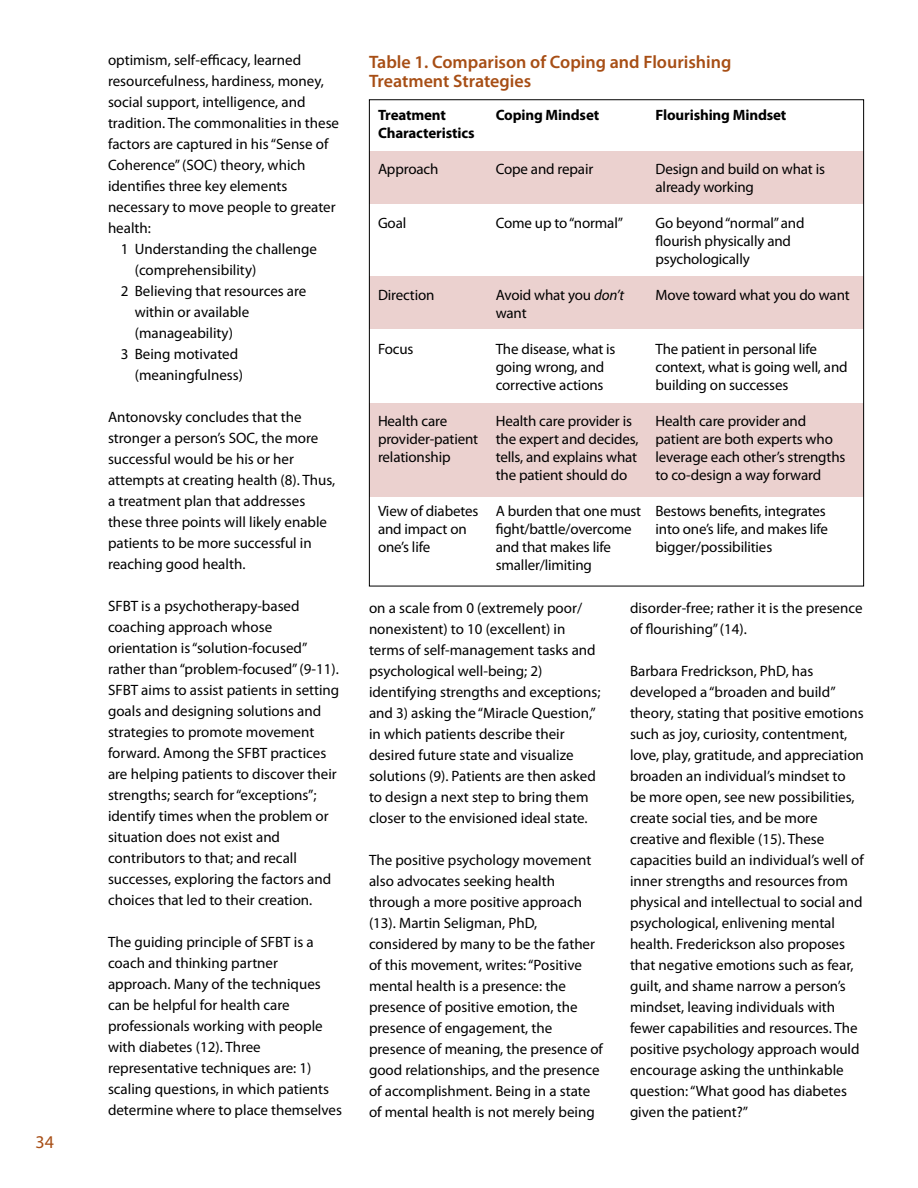
<style>
.page{position:relative;width:918px;height:1188px;background:#fff}
.page>*{position:absolute;margin:0;border:0;box-sizing:border-box;transform-origin:0 0}
.t1{font:600 18px/19.5px "Myriad Pro";color:#a74e15}
.t2{font:18px "Myriad Pro";color:#a74e15}
.t3{font:15px/21px "Myriad Pro";color:#000}
.t4{font:700 15px/18px "Myriad Pro";letter-spacing:-.01em;color:#000}
.s1{font-style:italic}
</style>
<div class="page">
<div style="left:369px;top:152px;width:495px;height:52px;background:#ebd1cf"></div>
<div style="left:369px;top:277px;width:495px;height:52px;background:#ebd1cf"></div>
<div style="left:369px;top:403px;width:495px;height:94px;background:#ebd1cf"></div>
<p class="t2" style="left:36px;top:1130px;width:20px">34</p>
<p class="t3" style="left:108px;top:49px;width:233px">optimism, self-efficacy, learned resourcefulness, hardiness, money, social support, intelligence, and tradition. The commonalities in these factors are captured in his “Sense of<br>Coherence” (SOC) theory, which identifies three key elements necessary to move people to greater health:</p>
<p class="t3" style="left:121px;top:238px;width:198px">1 Understanding the challenge</p>
<p class="t3" style="left:135px;top:259px;width:123px">(comprehensibility)</p>
<p class="t3" style="left:121px;top:280px;width:187px">2 Believing that resources are</p>
<p class="t3" style="left:135px;top:301px;width:116px">within or available</p>
<p class="t3" style="left:135px;top:322px;width:100px">(manageability)</p>
<p class="t3" style="left:121px;top:343px;width:119px">3 Being motivated</p>
<p class="t3" style="left:135px;top:364px;width:110px">(meaningfulness)</p>
<p class="t3" style="left:108px;top:406px;width:229px">Antonovsky concludes that the stronger a person’s SOC, the more successful would be his or her attempts at creating health (8). Thus, a treatment plan that addresses these three points will likely enable patients to be more successful in reaching good health.</p>
<p class="t3" style="left:108px;top:595px;width:233px">SFBT is a psychotherapy-based coaching approach whose orientation is “solution-focused” rather than “problem-focused” (9-11).<br>SFBT aims to assist patients in setting goals and designing solutions and strategies to promote movement forward. Among the SFBT practices are helping patients to discover their strengths; search for “exceptions”; identify times when the problem or situation does not exist and contributors to that; and recall successes, exploring the factors and choices that led to their creation.</p>
<p class="t3" style="left:108px;top:931px;width:236px">The guiding principle of SFBT is a coach and thinking partner approach. Many of the techniques can be helpful for health care professionals working with people with diabetes (12). Three representative techniques are: 1) scaling questions, in which patients determine where to place themselves</p>
<p class="t1" style="left:369px;top:51px;width:364px">Table 1. Comparison of Coping and Flourishing<br>Treatment Strategies</p>
<p class="t4" style="left:378px;top:106px;width:98px">Treatment<br>Characteristics</p>
<p class="t3" style="left:378px;top:159px;width:62px">Approach</p>
<p class="t4" style="left:496px;top:106px;width:105px">Coping Mindset</p>
<p class="t4" style="left:656px;top:106px;width:132px">Flourishing Mindset</p>
<p class="t3" style="left:496px;top:159px;width:99px">Cope and repair</p>
<p class="t3" style="left:656px;top:160px;width:171px;line-height:18px">Design and build on what is already working</p>
<p class="t3" style="left:656px;top:214px;width:151px;line-height:18px">Go beyond “normal” and flourish physically and psychologically</p>
<p class="t3" style="left:656px;top:285px;width:196px">Move toward what you do want</p>
<p class="t3" style="left:656px;top:340px;width:194px;line-height:18px">The patient in personal life context, what is going well, and building on successes</p>
<p class="t3" style="left:656px;top:412px;width:191px;line-height:18px">Health care provider and patient are both experts who leverage each other’s strengths to co-design a way forward</p>
<p class="t3" style="left:656px;top:502px;width:174px;line-height:18px">Bestows benefits, integrates into one’s life, and makes life bigger/possibilities</p>
<p class="t3" style="left:378px;top:213px;width:30px">Goal</p>
<p class="t3" style="left:496px;top:213px;width:129px">Come up to “normal”</p>
<p class="t3" style="left:496px;top:286px;width:130px;line-height:18px">Avoid what you <span class="s1">don’t </span>want</p>
<p class="t3" style="left:496px;top:340px;width:121px;line-height:18px">The disease, what is going wrong, and corrective actions</p>
<p class="t3" style="left:496px;top:412px;width:144px;line-height:18px">Health care provider is the expert and decides, tells, and explains what the patient should do</p>
<p class="t3" style="left:496px;top:502px;width:147px;line-height:18px">A burden that one must fight/battle/overcome and that makes life smaller/limiting</p>
<p class="t3" style="left:378px;top:285px;width:58px">Direction</p>
<p class="t3" style="left:378px;top:339px;width:37px">Focus</p>
<p class="t3" style="left:378px;top:412px;width:102px;line-height:18px">Health care provider-patient relationship</p>
<p class="t3" style="left:378px;top:502px;width:102px;line-height:18px">View of diabetes and impact on one’s life</p>
<p class="t3" style="left:369px;top:597px;width:233px">on a scale from 0 (extremely poor/ nonexistent) to 10 (excellent) in terms of self-management tasks and psychological well-being; 2) identifying strengths and exceptions; and 3) asking the “Miracle Question,” in which patients describe their desired future state and visualize solutions (9). Patients are then asked to design a next step to bring them closer to the envisioned ideal state.</p>
<p class="t3" style="left:369px;top:849px;width:236px">The positive psychology movement also advocates seeking health through a more positive approach (13). Martin Seligman, PhD, considered by many to be the father of this movement, writes: “Positive mental health is a presence: the presence of positive emotion, the presence of engagement, the presence of meaning, the presence of good relationships, and the presence of accomplishment. Being in a state of mental health is not merely being</p>
<p class="t3" style="left:630px;top:597px;width:234px">disorder-free; rather it is the presence of flourishing” (14).</p>
<p class="t3" style="left:630px;top:660px;width:235px">Barbara Fredrickson, PhD, has developed a “broaden and build” theory, stating that positive emotions such as joy, curiosity, contentment, love, play, gratitude, and appreciation broaden an individual’s mindset to be more open, see new possibilities, create social ties, and be more creative and flexible (15). These capacities build an individual’s well of inner strengths and resources from physical and intellectual to social and psychological, enlivening mental health. Frederickson also proposes that negative emotions such as fear, guilt, and shame narrow a person’s mindset, leaving individuals with fewer capabilities and resources. The positive psychology approach would encourage asking the unthinkable question: “What good has diabetes given the patient?”</p>
</div>
